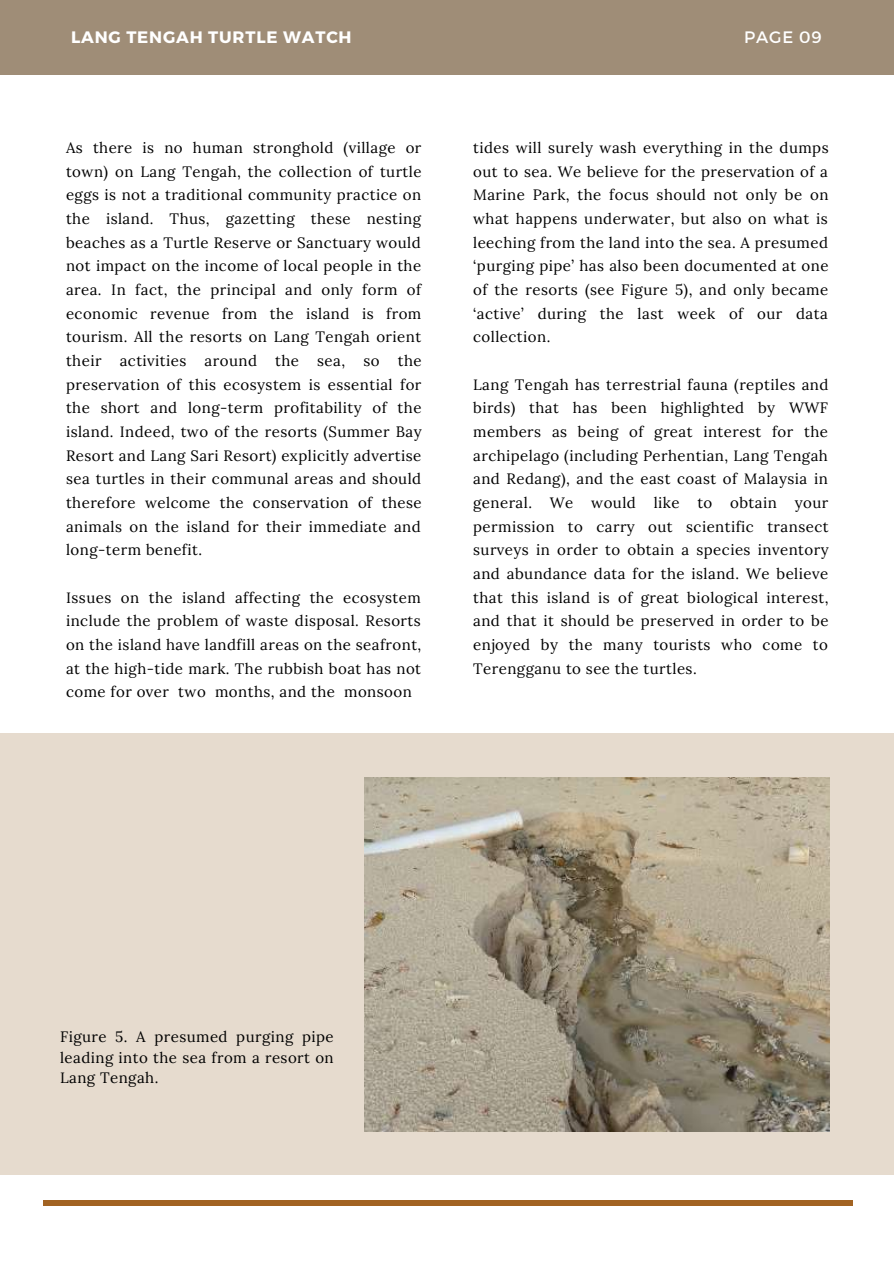
<style>
.page{position:relative;width:894px;height:1264px;background:#fff}
.page>*{position:absolute;margin:0;border:0;box-sizing:border-box;transform-origin:0 0}
.t1{font:700 16.5px "Montserrat";letter-spacing:.05em;color:#fff}
.t2{font:16.5px "Montserrat";letter-spacing:.05em;color:#fff}
.t3{font:15px/23.7px "Lora";letter-spacing:.03em;color:#000;text-align:justify}
.s1{color:#fff}
</style>
<div class="page">
<div style="left:43px;top:1200px;width:809px;height:5px;background:#a26322"></div>
<div style="left:0;top:0;width:893px;height:74px;background:#9f8d77"></div>
<div style="left:0;top:733px;width:893px;height:441px;background:#e6dbce"></div>
<img style="left:364px;top:777px;width:465px;height:354px">
<p class="t1" style="left:71px;top:27px;width:282px">LANG TENGAH TURTLE WATCH</p>
<p class="t3" style="left:66px;top:136px;width:357px">As there is no human stronghold (village or town) on Lang Tengah, the collection of turtle eggs is not a traditional community practice on the island. Thus, gazetting these nesting beaches as a Turtle Reserve or Sanctuary would not impact on the income of local people in the area. In fact, the principal and only form of economic revenue from the island is from tourism. All the resorts on Lang Tengah orient their activities around the sea, so the preservation of this ecosystem is essential for the short and long-term profitability of the island. Indeed, two of the resorts (Summer Bay Resort and Lang Sari Resort) explicitly advertise sea turtles in their communal areas and should therefore welcome the conservation of these animals on the island for their immediate and long-term benefit.</p>
<p class="t3" style="left:66px;top:585px;width:357px">Issues on the island affecting the ecosystem include the problem of waste disposal. Resorts on the island have landfill areas on the seafront, at the high-tide mark. The rubbish boat has not come for over two months, and the monsoon<span class="s1">..</span></p>
<p class="t2" style="left:744px;top:27px;width:79px">PAGE 09</p>
<p class="t3" style="left:473px;top:136px;width:357px">tides will surely wash everything in the dumps out to sea. We believe for the preservation of a Marine Park, the focus should not only be on what happens underwater, but also on what is leeching from the land into the sea. A presumed ‘purging pipe’ has also been documented at one of the resorts (see Figure 5), and only became ‘active’ during the last week of our data collection.</p>
<p class="t3" style="left:473px;top:372px;width:357px">Lang Tengah has terrestrial fauna (reptiles and birds) that has been highlighted by WWF members as being of great interest for the archipelago (including Perhentian, Lang Tengah and Redang), and the east coast of Malaysia in general. We would like to obtain your permission to carry out scientific transect surveys in order to obtain a species inventory and abundance data for the island. We believe that this island is of great biological interest, and that it should be preserved in order to be enjoyed by the many tourists who come to Terengganu to see the turtles.</p>
<p class="t3" style="left:60px;top:1026px;width:275px;line-height:20.2px">Figure 5. A presumed purging pipe leading into the sea from a resort on Lang Tengah.</p>
</div>
